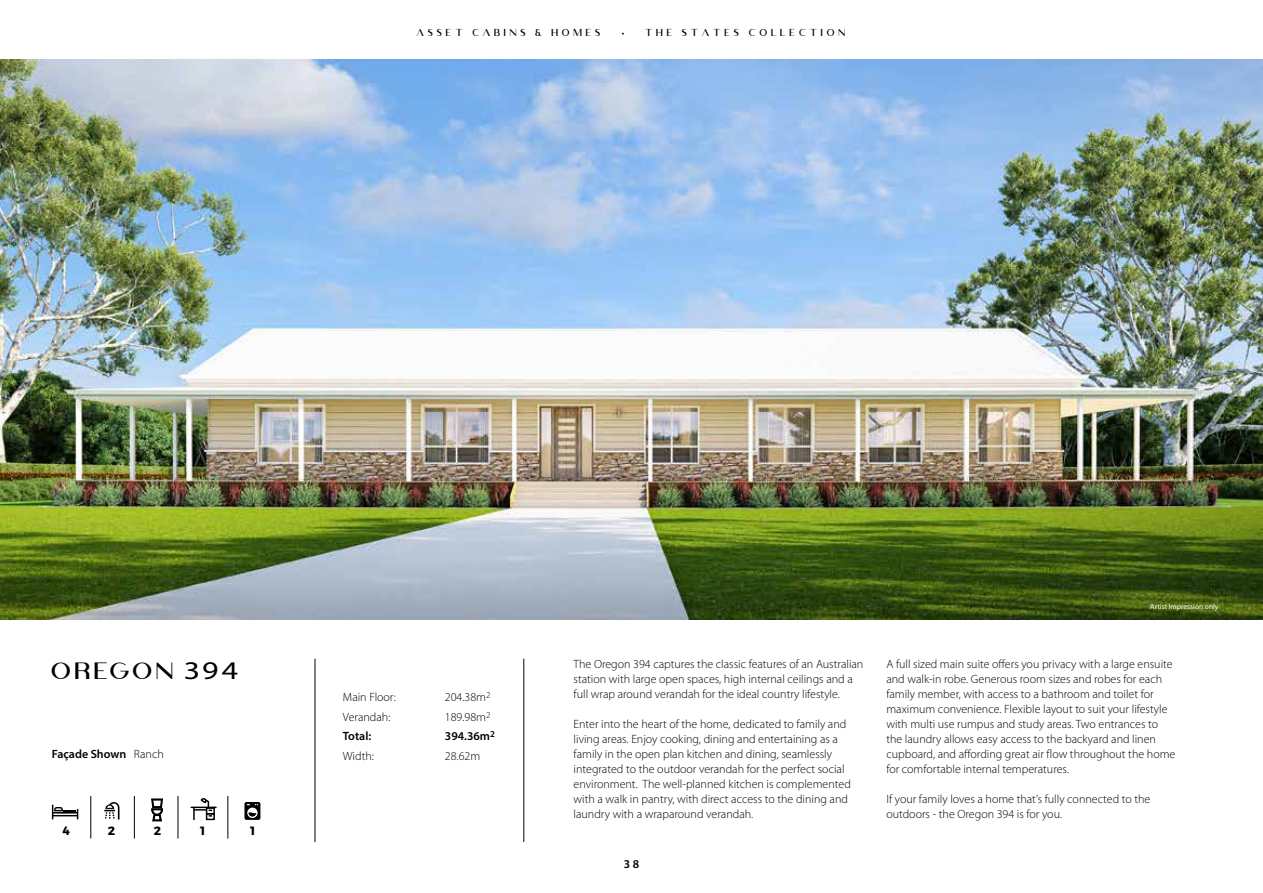
<style>
.page{position:relative;width:1263px;height:893px;background:#fff}
.page>*{position:absolute;margin:0;border:0;box-sizing:border-box;transform-origin:0 0}
.t1{font:21px "VIOLA";letter-spacing:.12em;color:#000;scale:1.1 1}
.t2{font:300 12px/15px "Myriad Pro";color:#000}
.t3{font:600 12px "Myriad Pro";color:#000}
.t4{font:700 12px "Montserrat";color:#000}
.t5{font:9px "VIOLA";letter-spacing:.4em;color:#000}
.t6{font:7.5px "Myriad Pro";color:#fff}
.s1{font-family:"Myriad Pro"}
.s2{font-family:"Myriad Pro";font-size:25.5px}
.s3{font-weight:300}
</style>
<div class="page">
<hr style="left:90px;top:796px;width:1px;height:42px;background:#000">
<hr style="left:134px;top:796px;width:1px;height:42px;background:#000">
<hr style="left:178px;top:796px;width:1px;height:42px;background:#000">
<hr style="left:227px;top:796px;width:1px;height:42px;background:#000">
<svg style="left:52px;top:805px;width:26px;height:14px"></svg>
<svg style="left:151px;top:798px;width:12px;height:23px"></svg>
<svg style="left:104px;top:802px;width:15px;height:17px"></svg>
<img style="left:0;top:59px;width:1263px;height:560px">
<hr style="left:315px;top:659px;width:1px;height:183px;background:#000">
<hr style="left:523px;top:659px;width:1px;height:183px;background:#000">
<svg style="left:191px;top:798px;width:25px;height:22px"></svg>
<svg style="left:244px;top:802px;width:16px;height:18px"></svg>
<p class="t5" style="left:417px;top:27px;width:185px">ASSET CABINS &amp; HOMES</p>
<p class="t5" style="left:622px;top:27px;width:225px"><span class="s1">•</span> THE STATES COLLECTION</p>
<h1 class="t1" style="left:52px;top:659px;width:171px">OREGON <span class="s2">394</span></h1>
<p class="t3" style="left:52px;top:746px;width:113px">Façade Shown <span class="s3">Ranch</span></p>
<p class="t4" style="left:62px;top:821px;width:9px">4</p>
<p class="t4" style="left:108px;top:821px;width:9px">2</p>
<p class="t4" style="left:154px;top:821px;width:9px">2</p>
<p class="t4" style="left:199px;top:821px;width:9px">1</p>
<p class="t4" style="left:249px;top:821px;width:9px">1</p>
<p class="t2" style="left:343px;top:690px;width:54px">Main Floor:</p>
<p class="t2" style="left:445px;top:690px;width:47px">204.38m<sup>2</sup></p>
<p class="t2" style="left:343px;top:709px;width:49px">Verandah:</p>
<p class="t2" style="left:445px;top:709px;width:47px">189.98m<sup>2</sup></p>
<p class="t3" style="left:343px;top:729px;width:30px">Total:</p>
<p class="t3" style="left:445px;top:729px;width:51px">394.36m<sup>2</sup></p>
<p class="t2" style="left:343px;top:748px;width:32px">Width:</p>
<p class="t2" style="left:445px;top:748px;width:37px">28.62m</p>
<p class="t2" style="left:574px;top:656px;width:291px">The Oregon 394 captures the classic features of an Australian station with large open spaces, high internal ceilings and a full wrap around verandah for the ideal country lifestyle.</p>
<p class="t2" style="left:574px;top:716px;width:279px">Enter into the heart of the home, dedicated to family and living areas. Enjoy cooking, dining and entertaining as a family in the open plan kitchen and dining, seamlessly integrated to the outdoor verandah for the perfect social environment. The well-planned kitchen is complemented with a walk in pantry, with direct access to the dining and laundry with a wraparound verandah.</p>
<p class="t3" style="left:624px;top:856px;width:17px">38</p>
<p class="t6" style="left:1150px;top:602px;width:70px">Artist Impression only</p>
<p class="t2" style="left:886px;top:656px;width:290px">A full sized main suite offers you privacy with a large ensuite and walk-in robe. Generous room sizes and robes for each family member, with access to a bathroom and toilet for maximum convenience. Flexible layout to suit your lifestyle with multi use rumpus and study areas. Two entrances to the laundry allows easy access to the backyard and linen cupboard, and affording great air flow throughout the home for comfortable internal temperatures.</p>
<p class="t2" style="left:886px;top:791px;width:266px">If your family loves a home that’s fully connected to the outdoors - the Oregon 394 is for you.</p>
</div>
